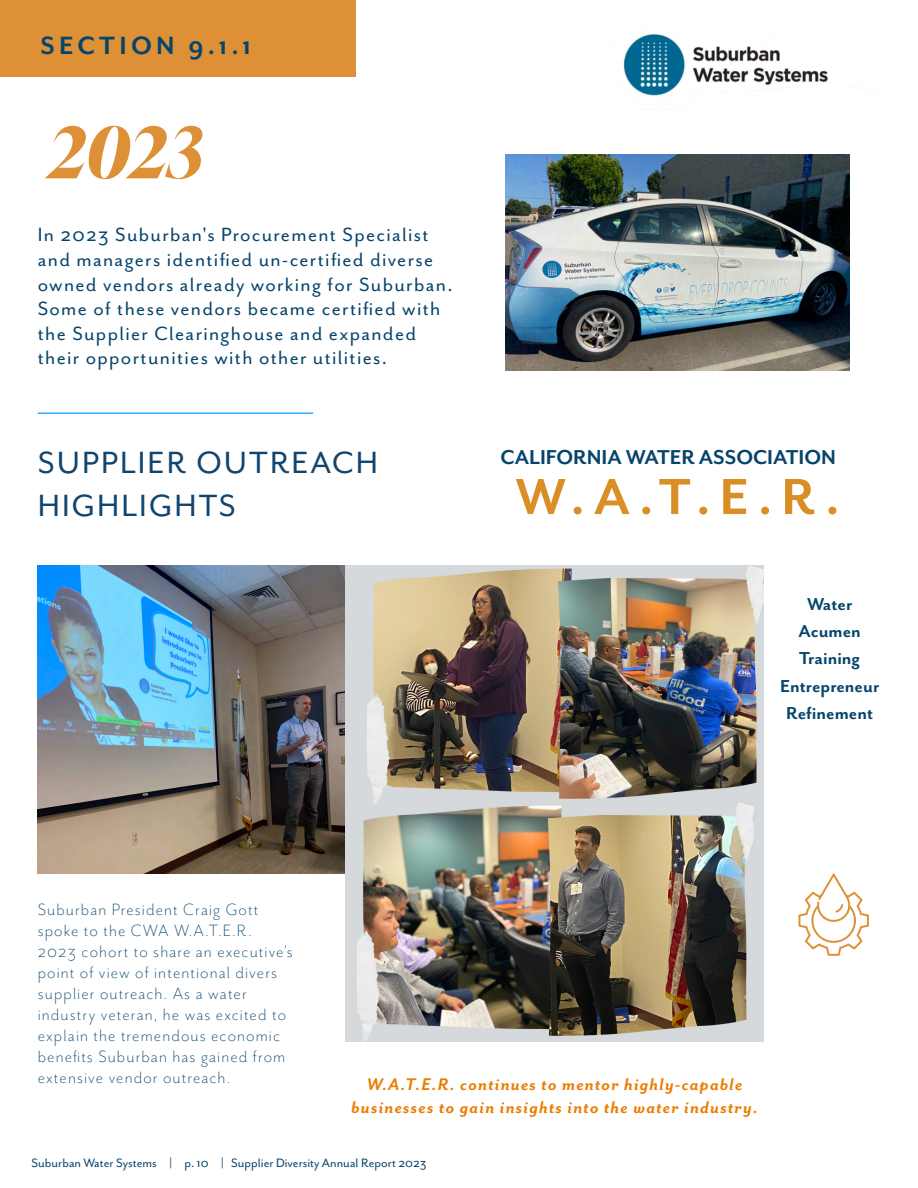
<style>
.page{position:relative;width:918px;height:1188px;background:#fff}
.page>*{position:absolute;margin:0;border:0;box-sizing:border-box;transform-origin:0 0}
.t1{font:italic 700 70.95px "Ivy Presto Display";color:#de9036}
.t2{font:700 58.35px "Mr Eaves San OT";color:#d98e26}
.t3{font:35.4px/42.5px "Mr Eaves San OT";letter-spacing:.06em;color:#12456e}
.t4{font:700 28.8px "Mr Eaves San OT";letter-spacing:.15em;color:#06446c}
.t5{font:700 23.1px "Mr Eaves San OT";color:#06446c}
.t6{font:22.05px/24.6px "Mr Eaves San OT";letter-spacing:.06em;color:#06446c}
.t7{font:700 19.95px/27.3px "Mr Eaves San OT";color:#06446c;text-align:center}
.t8{font:italic 700 19.5px/23.4px "Mr Eaves San OT";letter-spacing:.06em;color:#eb7d00;text-align:center}
.t9{font:300 18.75px/21px "Mr Eaves San OT";letter-spacing:.06em;color:#06446c}
.t10{font:14.1px "Mr Eaves San OT";color:#06446c}
</style>
<div class="page">
<img style="left:623px;top:34px;width:239px;height:75px">
<div style="left:0;top:0;width:355px;height:39px;background:#de9037"></div>
<div style="left:0;top:38px;width:355px;height:39px;background:#de9037"></div>
<img style="left:505px;top:155px;width:345px;height:215px">
<hr style="left:38px;top:412px;width:275px;height:2px;background:#1fa9ff">
<img style="left:38px;top:566px;width:307px;height:308px">
<img style="left:345px;top:566px;width:419px;height:475px">
<svg style="left:798px;top:874px;width:71px;height:82px"></svg>
<h3 class="t4" style="left:40px;top:29px;width:212px">SECTION 9.1.1</h3>
<h1 class="t1" style="left:48px;top:101px;width:157px">2023</h1>
<p class="t6" style="left:38px;top:223px;width:416px">In 2023 Suburban's Procurement Specialist and managers identified un-certified diverse owned vendors already working for Suburban.<br>Some of these vendors became certified with the Supplier Clearinghouse and expanded their opportunities with other utilities.</p>
<h3 class="t3" style="left:38px;top:442px;width:342px">SUPPLIER OUTREACH<br>HIGHLIGHTS</h3>
<p class="t5" style="left:501px;top:444px;width:337px">CALIFORNIA WATER ASSOCIATION</p>
<h2 class="t2" style="left:515px;top:464px;width:326px">W.A.T.E.R.</h2>
<p class="t7" style="left:780px;top:590px;width:101px">Water<br>Acumen<br>Training<br>Entrepreneur<br>Refinement</p>
<p class="t9" style="left:38px;top:899px;width:257px">Suburban President Craig Gott spoke to the CWA W.A.T.E.R.<br>2023 cohort to share an executive’s point of view of intentional divers supplier outreach. As a water industry veteran, he was excited to explain the tremendous economic benefits Suburban has gained from extensive vendor outreach.</p>
<p class="t8" style="left:351px;top:1072px;width:408px">W.A.T.E.R. continues to mentor highly-capable businesses to gain insights into the water industry.</p>
<p class="t10" style="left:32px;top:1155px;width:397px">Suburban Water Systems | p. 10 | Supplier Diversity Annual Report 2023</p>
</div>
